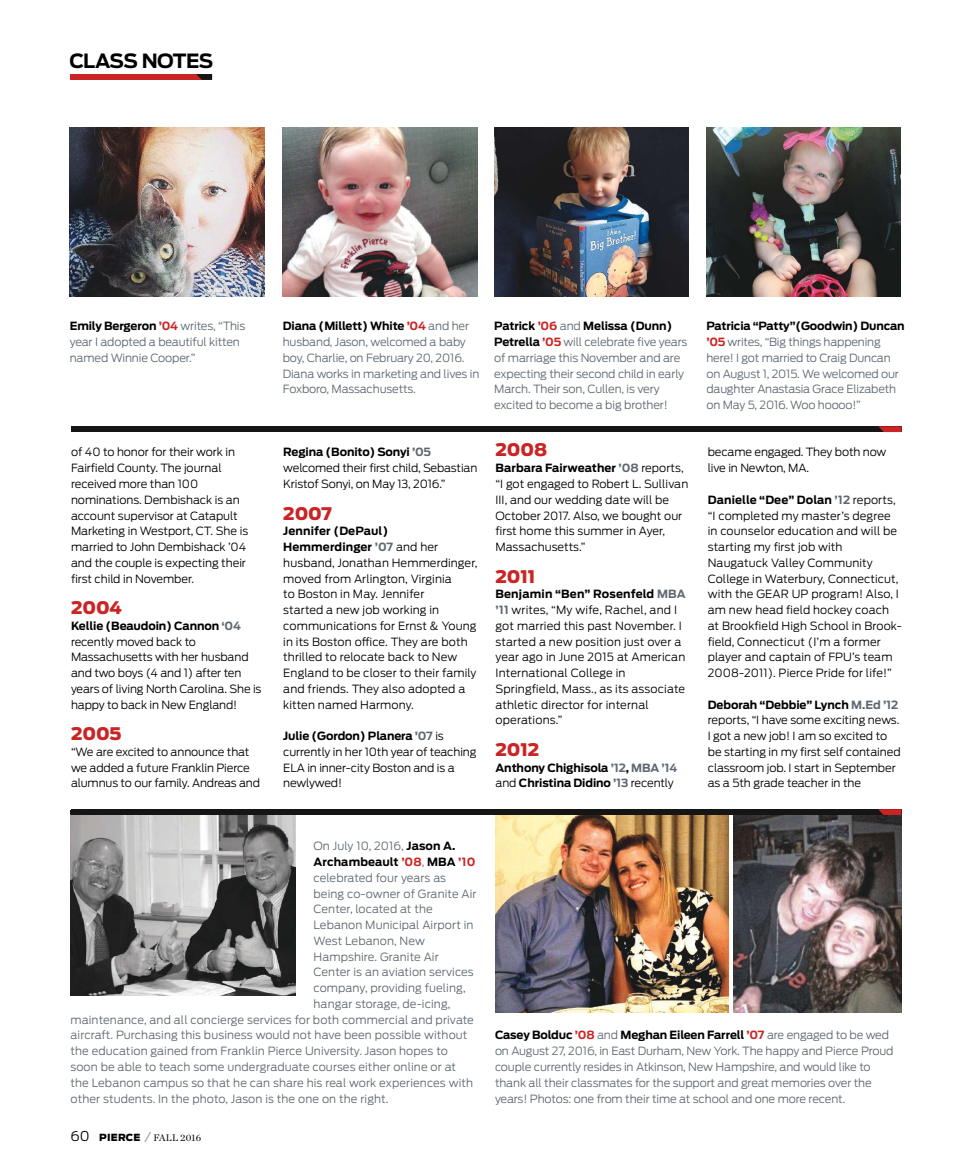
<style>
.page{position:relative;width:972px;height:1175px;background:#fff}
.page>*{position:absolute;margin:0;border:0;box-sizing:border-box;transform-origin:0 0}
.t1{font:700 19.5px "Antenna";letter-spacing:-.035em;color:#000}
.t2{font:900 17.25px "Antenna";letter-spacing:-.01em;color:#cb2424}
.t3{font:300 11.25px/15.8px "Antenna";letter-spacing:-.005em;color:#000}
.t4{font:300 11.25px/15.8px "Antenna";letter-spacing:-.01em;color:#5f6872}
.t5{font:300 11.25px "Antenna";letter-spacing:.01em;color:#5f6872}
.t6{font:300 11.25px/15.8px "Antenna";letter-spacing:.015em;color:#000}
.t7{font:700 11.25px/15.8px "Antenna";letter-spacing:-.01em;color:#000}
.t8{font:700 11.25px "Antenna";letter-spacing:.01em;color:#000}
.t9{font:9.75px "Chronicle Deck";letter-spacing:.02em;color:#000}
.s1{font-weight:700;color:#000}
.s2{font-weight:700;color:#cb2424}
.s3{font-weight:700}
.s4{font-weight:700;color:#5f6872}
.s5{color:#5f6872}
.s6{font-weight:300}
.s7{color:#cb2424}
.s8{font-weight:300;color:#5f6872}
.s9{font-family:"Antenna";font-weight:300;font-size:13.5px}
.s10{font-family:"Antenna";font-weight:900}
.s11{font-family:"Antenna";font-weight:300;font-size:13.5px;color:#8f9295}
</style>
<div class="page">
<img style="left:71px;top:815px;width:225px;height:180px">
<img style="left:733px;top:815px;width:168px;height:197px">
<img style="left:495px;top:815px;width:234px;height:197px">
<img style="left:494px;top:128px;width:195px;height:169px">
<img style="left:707px;top:128px;width:194px;height:169px">
<img style="left:283px;top:128px;width:194px;height:169px">
<img style="left:70px;top:128px;width:194px;height:169px">
<div style="left:71px;top:74px;width:141px;height:6px;background:#cb2424"></div>
<svg style="left:196px;top:74px;width:16px;height:6px"></svg>
<div style="left:71px;top:426px;width:831px;height:6px;background:#151515"></div>
<svg style="left:878px;top:426px;width:24px;height:6px"></svg>
<div style="left:71px;top:809px;width:830px;height:6px;background:#151515"></div>
<svg style="left:878px;top:809px;width:23px;height:6px"></svg>
<p class="t1" style="left:69px;top:54px;width:146px">CLASS NOTES</p>
<p class="t4" style="left:70px;top:319px;width:177px"><span class="s1">Emily Bergeron</span> <span class="s2">’04</span> writes, “This year I adopted a beautiful kitten named Winnie Cooper.”</p>
<p class="t4" style="left:283px;top:319px;width:198px"><span class="s1">Diana (Millett) White</span> <span class="s2">’04</span> and her husband, Jason, welcomed a baby boy, Charlie, on February 20, 2016.<br>Diana works in marketing and lives in<br>Foxboro, Massachusetts.</p>
<p class="t4" style="left:707px;top:319px;width:200px"><span class="s1">Patricia “Patty”(Goodwin) Duncan </span><span class="s2">’05</span> writes, “Big things happening here! I got married to Craig Duncan on August 1, 2015. We welcomed our daughter Anastasia Grace Elizabeth on May 5, 2016. Woo hoooo!”</p>
<p class="t4" style="left:494px;top:319px;width:195px"><span class="s1">Patrick</span> <span class="s2">’06</span> and <span class="s1">Melissa (Dunn)<br>Petrella</span> <span class="s2">’05</span> will celebrate five years of marriage this November and are expecting their second child in early March. Their son, Cullen, is very excited to become a big brother!</p>
<p class="t3" style="left:71px;top:445px;width:179px">of 40 to honor for their work in<br>Fairfield County. The journal received more than 100 nominations. Dembishack is an account supervisor at Catapult<br>Marketing in Westport, CT. She is married to John Dembishack ’04 and the couple is expecting their first child in November.</p>
<p class="t2" style="left:71px;top:598px;width:52px">2004</p>
<p class="t3" style="left:71px;top:618px;width:192px"><span class="s3">Kellie (Beaudoin) Cannon</span> <span class="s4">‘04 </span>recently moved back to<br>Massachusetts with her husband and two boys (4 and 1) after ten years of living North Carolina. She is happy to back in New England!</p>
<p class="t2" style="left:71px;top:724px;width:52px">2005</p>
<p class="t3" style="left:71px;top:744px;width:191px">“We are excited to announce that we added a future Franklin Pierce alumnus to our family. Andreas and</p>
<p class="t3" style="left:283px;top:445px;width:196px"><span class="s3">Regina (Bonito) Sonyi</span> <span class="s4">’05 </span>welcomed their first child, Sebastian<br>Kristof Sonyi, on May 13, 2016.”</p>
<p class="t2" style="left:283px;top:503px;width:50px">2007</p>
<p class="t3" style="left:283px;top:524px;width:196px"><span class="s3">Jennifer (DePaul)<br>Hemmerdinger</span> <span class="s4">’07</span> and her husband, Jonathan Hemmerdinger, moved from Arlington, Virginia<br>to Boston in May. Jennifer<br>started a new job working in communications for Ernst &amp; Young in its Boston office. They are both thrilled to relocate back to New<br>England to be closer to their family and friends. They also adopted a kitten named Harmony.</p>
<p class="t3" style="left:283px;top:729px;width:195px"><span class="s3">Julie (Gordon) Planera</span> <span class="s4">’07</span> is currently in her 10th year of teaching<br>ELA in inner-city Boston and is a newlywed!</p>
<p class="t2" style="left:496px;top:440px;width:53px">2008</p>
<p class="t3" style="left:496px;top:461px;width:194px"><span class="s3">Barbara Fairweather</span> <span class="s4">’08</span> reports, “I got engaged to Robert L. Sullivan<br>III, and our wedding date will be<br>October 2017. Also, we bought our first home this summer in Ayer,<br>Massachusetts.”</p>
<p class="t2" style="left:496px;top:566px;width:41px">2011</p>
<p class="t6" style="left:496px;top:587px;width:192px"><span class="s3">Benjamin “Ben” Rosenfeld</span> <span class="s4">MBA ’11</span> writes, “My wife, Rachel, and I got married this past November. I started a new position just over a year ago in June 2015 at American<br>International College in<br>Springfield, Mass., as its associate athletic director for internal operations.”</p>
<p class="t2" style="left:496px;top:740px;width:45px">2012</p>
<p class="t7" style="left:496px;top:760px;width:183px">Anthony Chighisola <span class="s5">’12</span>, <span class="s5">MBA ’14 </span><span class="s6">and</span> Christina Didino <span class="s5">’13</span> <span class="s6">recently</span></p>
<p class="t3" style="left:708px;top:445px;width:180px">became engaged. They both now live in Newton, MA.</p>
<p class="t3" style="left:708px;top:492px;width:196px"><span class="s3">Danielle “Dee” Dolan</span> <span class="s4">’12</span> reports, “I completed my master’s degree in counselor education and will be starting my first job with<br>Naugatuck Valley Community<br>College in Waterbury, Connecticut, with the GEAR UP program! Also, I am new head field hockey coach at Brookfield High School in Brook&shy;field, Connecticut (I’m a former player and captain of FPU’s team<br>2008-2011). Pierce Pride for life!”</p>
<p class="t3" style="left:708px;top:697px;width:194px"><span class="s3">Deborah “Debbie” Lynch</span> <span class="s4">M.Ed ’12 </span>reports, “I have some exciting news.<br>I got a new job! I am so excited to be starting in my first self contained classroom job. I start in September as a 5th grade teacher in the</p>
<p class="t5" style="left:314px;top:842px;width:144px">On July 10, 2016, <span class="s1">Jason A.</span></p>
<p class="t8" style="left:314px;top:857px;width:163px">Archambeault <span class="s7">’08</span><span class="s8">,</span> MBA <span class="s7">’10</span></p>
<p class="t4" style="left:314px;top:870px;width:134px">celebrated four years as</p>
<p class="t5" style="left:314px;top:889px;width:165px">being co-owner of Granite Air</p>
<p class="t4" style="left:314px;top:902px;width:121px">Center, located at the</p>
<p class="t5" style="left:314px;top:920px;width:162px">Lebanon Municipal Airport in</p>
<p class="t4" style="left:314px;top:933px;width:113px">West Lebanon, New</p>
<p class="t5" style="left:314px;top:952px;width:127px">Hampshire. Granite Air</p>
<p class="t5" style="left:314px;top:968px;width:162px">Center is an aviation services</p>
<p class="t5" style="left:314px;top:983px;width:154px">company, providing fueling,</p>
<p class="t5" style="left:314px;top:999px;width:139px">hangar storage, de-icing,</p>
<p class="t5" style="left:71px;top:1015px;width:405px">maintenance, and all concierge services for both commercial and private</p>
<p class="t5" style="left:71px;top:1031px;width:398px">aircraft. Purchasing this business would not have been possible without</p>
<p class="t5" style="left:71px;top:1046px;width:379px">the education gained from Franklin Pierce University. Jason hopes to</p>
<p class="t5" style="left:71px;top:1062px;width:387px">soon be able to teach some undergraduate courses either online or at</p>
<p class="t5" style="left:71px;top:1078px;width:404px">the Lebanon campus so that he can share his real work experiences with</p>
<p class="t5" style="left:71px;top:1094px;width:320px">other students. In the photo, Jason is the one on the right.</p>
<p class="t9" style="left:71px;top:1134px;width:132px"><span class="s9">60</span> <span class="s10">PIERCE</span> <span class="s11">/</span> FALL 2016</p>
<p class="t4" style="left:495px;top:1028px;width:400px"><span class="s1">Casey Bolduc</span> <span class="s2">’08</span> and <span class="s1">Meghan Eileen Farrell</span> <span class="s2">’07</span> are engaged to be wed on August 27, 2016, in East Durham, New York. The happy and Pierce Proud couple currently resides in Atkinson, New Hampshire, and would like to thank all their classmates for the support and great memories over the years! Photos: one from their time at school and one more recent.</p>
</div>
